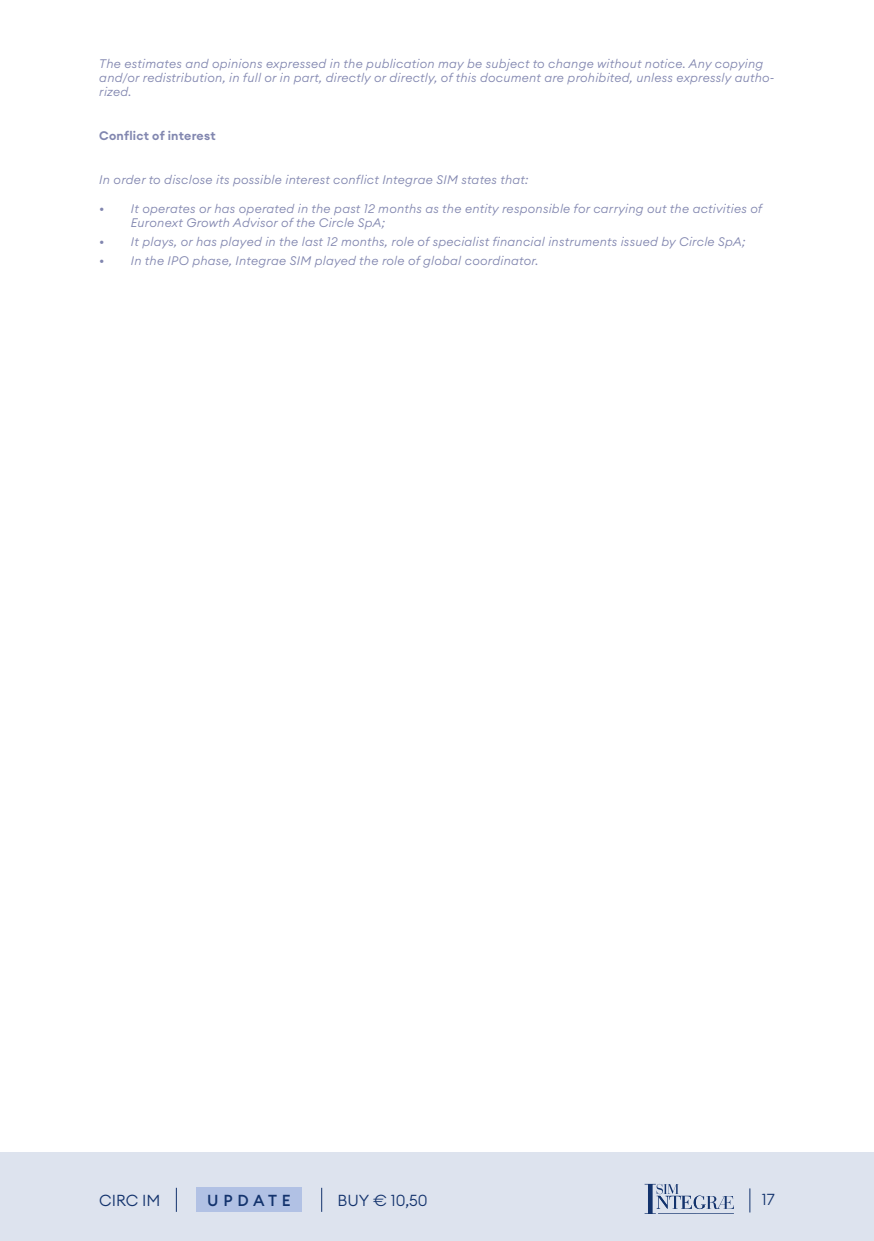
<style>
.page{position:relative;width:874px;height:1241px;background:#fff}
.page>*{position:absolute;margin:0;border:0;box-sizing:border-box;transform-origin:0 0}
.t1{font:300 15.75px "Euclid Circular A";color:#13336d}
.t2{font:500 15.75px "Euclid Circular A";letter-spacing:.3em;color:#13336d}
.t3{font:italic 300 12.25px/14px "Euclid Circular A";letter-spacing:.02em;color:#8186af}
.t4{font:600 12.25px "Euclid Circular A";letter-spacing:.02em;color:#8186af}
</style>
<div class="page">
<div style="left:0;top:1152px;width:873px;height:88px;background:#dde3ee"></div>
<svg style="left:176px;top:1187px;width:1px;height:24px"></svg>
<div style="left:196px;top:1187px;width:106px;height:24px;background:#b1c1e4"></div>
<svg style="left:321px;top:1187px;width:1px;height:24px"></svg>
<svg style="left:749px;top:1188px;width:1px;height:24px"></svg>
<svg style="left:644px;top:1183px;width:89px;height:30px"></svg>
<p class="t3" style="left:99px;top:57px;width:676px">The estimates and opinions expressed in the publication may be subject to change without notice. Any copying and/or redistribution, in full or in part, directly or directly, of this document are prohibited, unless expressly autho&shy;rized.</p>
<p class="t4" style="left:99px;top:128px;width:118px">Conflict of interest</p>
<p class="t3" style="left:99px;top:173px;width:430px">In order to disclose its possible interest conflict Integrae SIM states that:</p>
<p class="t3" style="left:131px;top:202px;width:632px;text-indent:-31px">• It operates or has operated in the past 12 months as the entity responsible for carrying out the activities of<br>Euronext Growth Advisor of the Circle SpA;</p>
<p class="t3" style="left:99px;top:235px;width:647px">• It plays, or has played in the last 12 months, role of specialist financial instruments issued by Circle SpA;</p>
<p class="t3" style="left:99px;top:254px;width:440px">• In the IPO phase, Integrae SIM played the role of global coordinator.</p>
<p class="t1" style="left:99px;top:1189px;width:63px">CIRC IM</p>
<p class="t2" style="left:207px;top:1190px;width:85px">UPDATE</p>
<p class="t1" style="left:337px;top:1189px;width:92px">BUY € 10,50</p>
<p class="t1" style="left:761px;top:1188px;width:14px">17</p>
</div>
